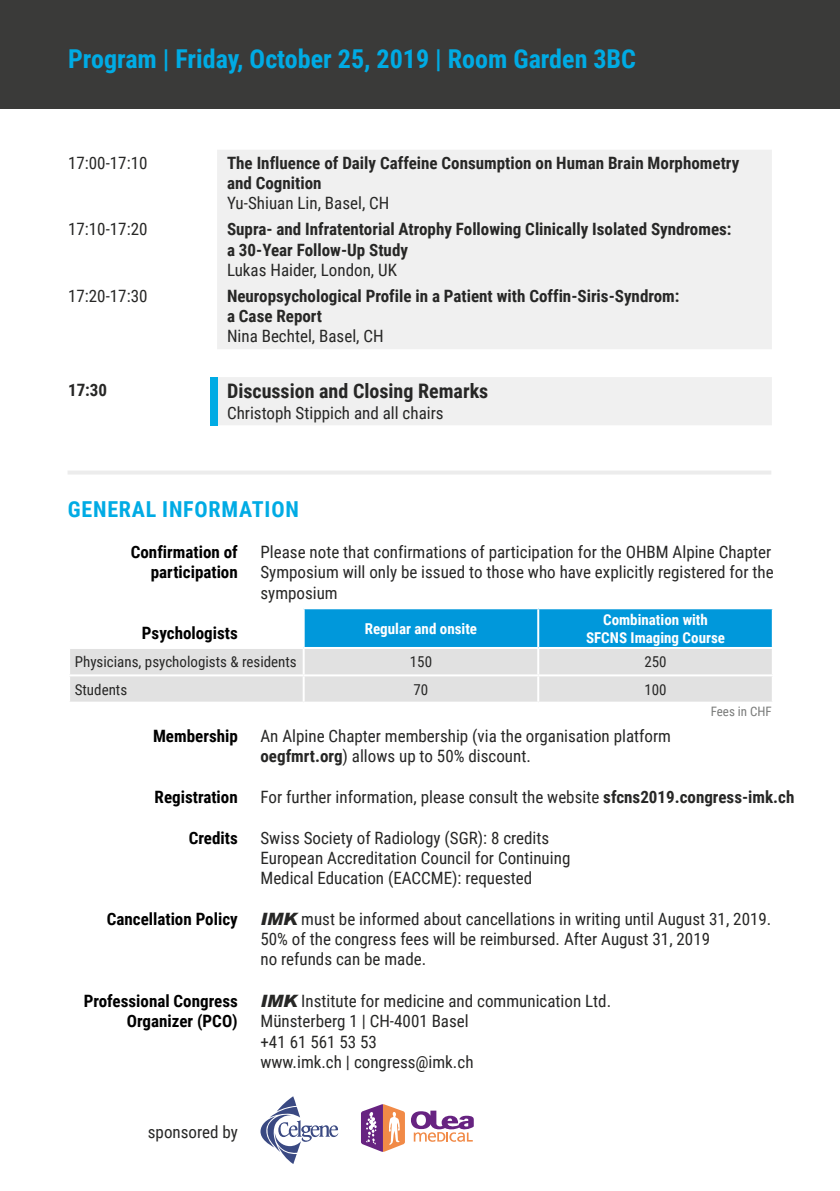
<style>
.page{position:relative;width:840px;height:1191px;background:#fff}
.page>*{position:absolute;margin:0;border:0;box-sizing:border-box;transform-origin:0 0}
.t1{font:700 26px "Roboto Condensed";color:#00abe4}
.t2{font:700 22px "Roboto Condensed";letter-spacing:.035em;color:#00abe4}
.t3{font:700 20px "Roboto Condensed";color:#272726}
.t4{font:17px/20.4px "Roboto Condensed";color:#272726}
.t5{font:700 17px/20.4px "Roboto Condensed";color:#272726}
.t6{font:700 17px/20.4px "Roboto Condensed";color:#000;text-align:right}
.t7{font:15px "Roboto Condensed";color:#272726}
.t8{font:700 15px/18px "Roboto Condensed";color:#fff;text-align:center}
.t9{font:13px "Roboto Condensed";color:#7a7b7a}
.s1{font-weight:700}
.s2{font-family:"Arial";font-weight:900;font-style:italic}
</style>
<div class="page">
<div style="left:0;top:0;width:839px;height:108px;background:#3a3a39"></div>
<svg style="left:70px;top:609px;width:701px;height:92px;background:#a5d0e3"></svg>
<hr style="left:302px;top:609px;width:2px;height:38px;background:#fff">
<hr style="left:537px;top:609px;width:2px;height:38px;background:#fff">
<hr style="left:68px;top:647px;width:235px;height:2px;background:#fff">
<hr style="left:303px;top:647px;width:235px;height:2px;background:#fff">
<hr style="left:302px;top:649px;width:2px;height:25px;background:#fff">
<hr style="left:538px;top:647px;width:235px;height:2px;background:#fff">
<hr style="left:537px;top:649px;width:2px;height:25px;background:#fff">
<hr style="left:68px;top:674px;width:235px;height:2px;background:#fff">
<hr style="left:303px;top:674px;width:235px;height:2px;background:#fff">
<hr style="left:302px;top:676px;width:2px;height:25px;background:#fff">
<hr style="left:538px;top:674px;width:235px;height:2px;background:#fff">
<hr style="left:537px;top:676px;width:2px;height:25px;background:#fff">
<svg style="left:217px;top:150px;width:554px;height:275px;fill:#f0f0f0"></svg>
<div style="left:210px;top:377px;width:7px;height:48px;background:#00abe4"></div>
<hr style="left:67px;top:470px;width:703px;height:4px;background:#ececec">
<svg style="left:260px;top:1096px;width:78px;height:68px"></svg>
<svg style="left:361px;top:1104px;width:112px;height:47px"></svg>
<h1 class="t1" style="left:68px;top:41px;width:569px">Program | Friday, October 25, 2019 | Room Garden 3BC</h1>
<p class="t4" style="left:68px;top:152px;width:81px">17:00-17:10</p>
<p class="t5" style="left:227px;top:152px;width:513px">The Influence of Daily Caffeine Consumption on Human Brain Morphometry and Cognition</p>
<p class="t4" style="left:227px;top:192px;width:164px">Yu-Shiuan Lin, Basel, CH</p>
<p class="t4" style="left:68px;top:218px;width:81px">17:10-17:20</p>
<p class="t5" style="left:227px;top:218px;width:506px">Supra- and Infratentorial Atrophy Following Clinically Isolated Syndromes: a 30-Year Follow-Up Study</p>
<p class="t4" style="left:227px;top:259px;width:171px">Lukas Haider, London, UK</p>
<p class="t4" style="left:68px;top:285px;width:81px">17:20-17:30</p>
<p class="t5" style="left:227px;top:285px;width:454px">Neuropsychological Profile in a Patient with Coffin-Siris-Syndrom: a Case Report</p>
<p class="t4" style="left:227px;top:325px;width:158px">Nina Bechtel, Basel, CH</p>
<p class="t5" style="left:68px;top:379px;width:41px">17:30</p>
<p class="t3" style="left:227px;top:377px;width:263px">Discussion and Closing Remarks</p>
<p class="t4" style="left:227px;top:401px;width:218px">Christoph Stippich and all chairs</p>
<p class="t2" style="left:68px;top:494px;width:232px">GENERAL INFORMATION</p>
<p class="t6" style="left:131px;top:541px;width:108px">Confirmation of participation</p>
<p class="t6" style="left:142px;top:622px;width:97px">Psychologists</p>
<p class="t4" style="left:260px;top:541px;width:514px">Please note that confirmations of participation for the OHBM Alpine Chapter<br>Symposium will only be issued to those who have explicitly registered for the symposium</p>
<p class="t8" style="left:364px;top:619px;width:114px">Regular and onsite</p>
<p class="t8" style="left:585px;top:610px;width:140px">Combination with<br>SFCNS Imaging Course</p>
<p class="t7" style="left:75px;top:651px;width:223px">Physicians, psychologists &amp; residents</p>
<p class="t7" style="left:409px;top:651px;width:24px">150</p>
<p class="t7" style="left:644px;top:651px;width:24px">250</p>
<p class="t7" style="left:75px;top:679px;width:54px">Students</p>
<p class="t7" style="left:413px;top:679px;width:16px">70</p>
<p class="t7" style="left:644px;top:679px;width:24px">100</p>
<p class="t9" style="left:710px;top:702px;width:63px">Fees in CHF</p>
<p class="t6" style="left:153px;top:724px;width:86px">Membership</p>
<p class="t6" style="left:154px;top:786px;width:85px">Registration</p>
<p class="t6" style="left:189px;top:826px;width:50px">Credits</p>
<p class="t6" style="left:107px;top:908px;width:132px">Cancellation Policy</p>
<p class="t6" style="left:84px;top:990px;width:155px">Professional Congress<br>Organizer (PCO)</p>
<p class="t4" style="left:148px;top:1121px;width:91px">sponsored by</p>
<p class="t4" style="left:260px;top:724px;width:412px">An Alpine Chapter membership (via the organisation platform <span class="s1">oegfmrt.org</span>) allows up to 50% discount.</p>
<p class="t4" style="left:260px;top:786px;width:535px">For further information, please consult the website <span class="s1">sfcns2019.congress-imk.ch</span></p>
<p class="t4" style="left:260px;top:826px;width:311px">Swiss Society of Radiology (SGR): 8 credits<br>European Accreditation Council for Continuing<br>Medical Education (EACCME): requested</p>
<p class="t4" style="left:260px;top:908px;width:512px"><span class="s2">IMK</span> must be informed about cancellations in writing until August 31, 2019.<br>50% of the congress fees will be reimbursed. After August 31, 2019<br>no refunds can be made.</p>
<p class="t4" style="left:260px;top:990px;width:352px"><span class="s2">IMK</span> Institute for medicine and communication Ltd.<br>Münsterberg 1 | CH-4001 Basel<br>+41 61 561 53 53<br>www.imk.ch | congress@imk.ch</p>
</div>
